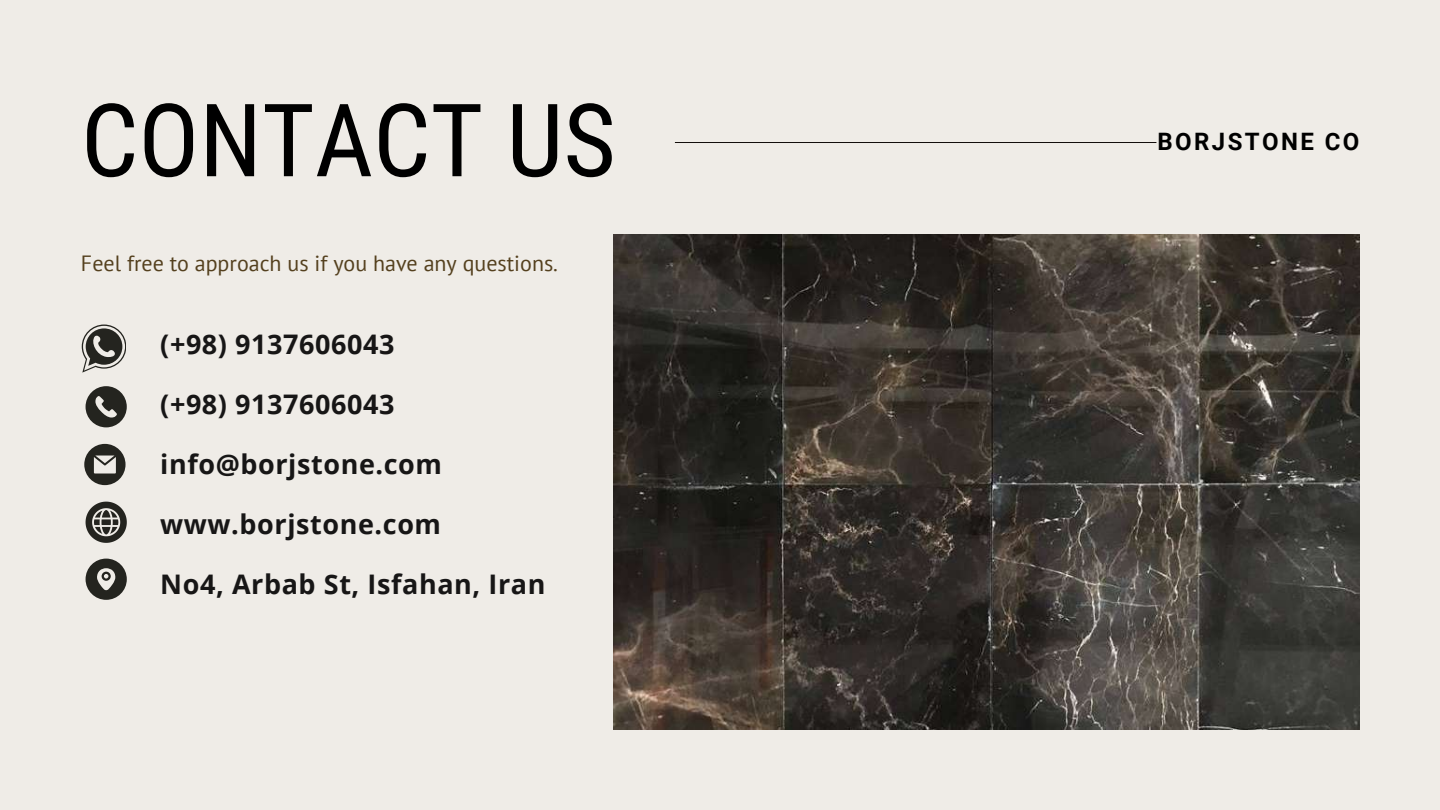
<style>
.page{position:relative;width:1440px;height:810px;background:#efece7}
.page>*{position:absolute;margin:0;border:0;box-sizing:border-box;transform-origin:0 0}
.t1{font:101.3px "Roboto Condensed";color:#000}
.t2{font:700 27px "Open Sans";letter-spacing:.02em;color:#171616}
.t3{font:700 24px "Roboto";letter-spacing:.1em;color:#000}
.t4{font:22px "PT Sans";color:#54401e}
</style>
<div class="page">
<hr style="left:675px;top:142px;width:481px;height:1px;background:#130e0c">
<img style="left:613px;top:235px;width:746px;height:494px">
<svg style="left:86px;top:386px;width:41px;height:41px"></svg>
<svg style="left:86px;top:559px;width:41px;height:41px"></svg>
<svg style="left:82px;top:325px;width:44px;height:48px"></svg>
<svg style="left:84px;top:444px;width:42px;height:41px"></svg>
<svg style="left:86px;top:502px;width:41px;height:41px"></svg>
<h1 class="t1" style="left:81px;top:82px;width:536px">CONTACT US</h1>
<p class="t4" style="left:81px;top:248px;width:479px">Feel free to approach us if you have any questions.</p>
<p class="t2" style="left:160px;top:325px;width:236px">(+98) 9137606043</p>
<p class="t2" style="left:160px;top:385px;width:236px">(+98) 9137606043</p>
<p class="t2" style="left:160px;top:445px;width:283px">info@borjstone.com</p>
<p class="t2" style="left:160px;top:505px;width:282px">www.borjstone.com</p>
<p class="t2" style="left:160px;top:565px;width:387px">No4, Arbab St, Isfahan, Iran</p>
<p class="t3" style="left:1158px;top:128px;width:203px">BORJSTONE CO</p>
</div>
